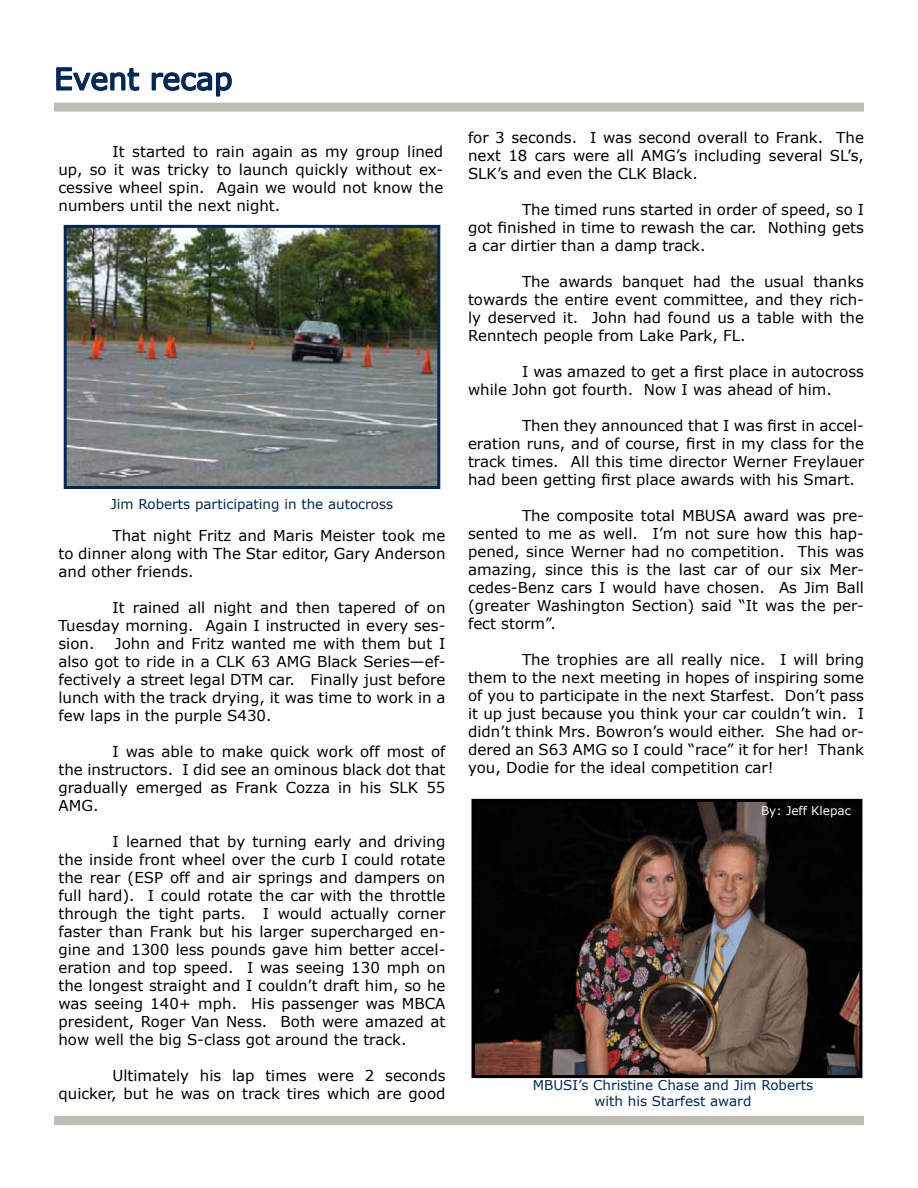
<style>
.page{position:relative;width:918px;height:1188px;background:#fff}
.page>*{position:absolute;margin:0;border:0;box-sizing:border-box;transform-origin:0 0}
.t1{font:30px "Verdana";color:#002654}
.t2{font:15px/18px "Verdana";color:#000;text-align:justify}
.t3{font:13.5px/16.2px "Verdana";color:#002654;text-align:center}
.t4{font:12px "Verdana";color:#f8fbf2}
</style>
<div class="page">
<img style="left:471px;top:798px;width:392px;height:281px">
<svg style="left:56px;top:67px;width:84px;height:24px"></svg>
<svg style="left:151px;top:72px;width:81px;height:25px"></svg>
<div style="left:54px;top:103px;width:810px;height:9px;background:#bebeb4"></div>
<div style="left:54px;top:1116px;width:810px;height:9px;background:#bebeb4"></div>
<img style="left:63px;top:224px;width:378px;height:265px">
<h1 class="t1" style="left:54px;top:60px;width:180px">Event recap</h1>
<p class="t2" style="left:59px;top:142px;width:386px;text-indent:54px">It started to rain again as my group lined up, so it was tricky to launch quickly without ex&shy;cessive wheel spin. Again we would not know the numbers until the next night.</p>
<p class="t3" style="left:111px;top:495px;width:284px">Jim Roberts participating in the autocross</p>
<p class="t2" style="left:59px;top:526px;width:389px;text-indent:54px">That night Fritz and Maris Meister took me to dinner along with The Star editor, Gary Anderson and other friends.</p>
<p class="t2" style="left:59px;top:598px;width:389px;text-indent:54px">It rained all night and then tapered of on Tuesday morning. Again I instructed in every ses&shy;sion.</p>
<p class="t2" style="left:59px;top:634px;width:389px;text-indent:56px">John and Fritz wanted me with them but I also got to ride in a CLK 63 AMG Black Series—ef&shy;fectively a street legal DTM car. Finally just before lunch with the track drying, it was time to work in a few laps in the purple S430.</p>
<p class="t2" style="left:59px;top:742px;width:389px;text-indent:54px">I was able to make quick work off most of the instructors. I did see an ominous black dot that gradually emerged as Frank Cozza in his SLK 55<br>AMG.</p>
<p class="t2" style="left:58px;top:832px;width:389px;text-indent:54px">I learned that by turning early and driving the inside front wheel over the curb I could rotate the rear (ESP off and air springs and dampers on full hard). I could rotate the car with the throttle through the tight parts. I would actually corner faster than Frank but his larger supercharged en&shy;gine and 1300 less pounds gave him better accel&shy;eration and top speed. I was seeing 130 mph on the longest straight and I couldn’t draft him, so he was seeing 140+ mph. His passenger was MBCA president, Roger Van Ness. Both were amazed at how well the big S-class got around the track.</p>
<p class="t2" style="left:59px;top:1066px;width:389px;text-align:right">Ultimately his lap times were 2 seconds quicker, but he was on track tires which are good</p>
<p class="t2" style="left:468px;top:128px;width:397px">for 3 seconds. I was second overall to Frank. The next 18 cars were all AMG’s including several SL’s, SLK’s and even the CLK Black.</p>
<p class="t2" style="left:468px;top:200px;width:398px;text-indent:54px">The timed runs started in order of speed, so I got finished in time to rewash the car. Nothing gets a car dirtier than a damp track.</p>
<p class="t2" style="left:468px;top:272px;width:398px;text-indent:54px">The awards banquet had the usual thanks towards the entire event committee, and they rich&shy;ly deserved it. John had found us a table with the Renntech people from Lake Park, FL.</p>
<p class="t2" style="left:468px;top:362px;width:398px;text-indent:54px">I was amazed to get a first place in autocross while John got fourth. Now I was ahead of him.</p>
<p class="t2" style="left:468px;top:416px;width:398px;text-indent:54px">Then they announced that I was first in accel&shy;eration runs, and of course, first in my class for the track times. All this time director Werner Freylauer had been getting first place awards with his Smart.</p>
<p class="t2" style="left:468px;top:506px;width:398px;text-indent:54px">The composite total MBUSA award was pre&shy;sented to me as well. I’m not sure how this hap&shy;pened, since Werner had no competition. This was amazing, since this is the last car of our six Mer&shy;cedes-Benz cars I would have chosen. As Jim Ball (greater Washington Section) said “It was the per&shy;fect storm”.</p>
<p class="t2" style="left:468px;top:650px;width:398px;text-indent:54px">The trophies are all really nice. I will bring them to the next meeting in hopes of inspiring some of you to participate in the next Starfest. Don’t pass it up just because you think your car couldn’t win. I didn’t think Mrs. Bowron’s would either. She had or&shy;dered an S63 AMG so I could “race” it for her! Thank you, Dodie for the ideal competition car!</p>
<p class="t4" style="left:761px;top:803px;width:91px">By: Jeff Klepac</p>
<p class="t3" style="left:533px;top:1077px;width:282px">MBUSI’s Christine Chase and Jim Roberts with his Starfest award</p>
</div>
